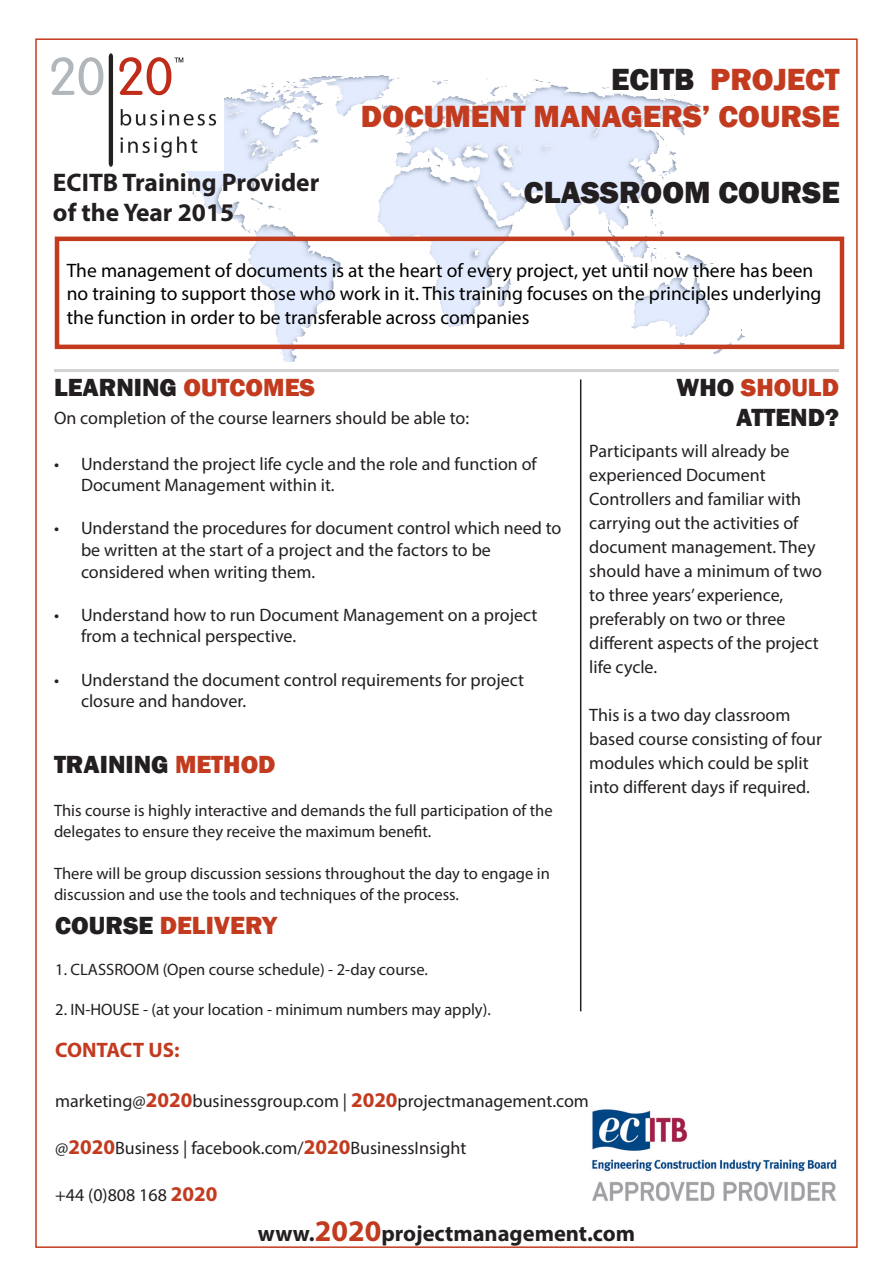
<style>
.page{position:relative;width:893px;height:1263px;background:#fff}
.page>*{position:absolute;margin:0;border:0;box-sizing:border-box;transform-origin:0 0}
.t1{font:800 31.5px/37.8px "Franklin Gothic";color:#c33b1f;text-align:right}
.t2{font:800 31.5px "Franklin Gothic";color:#231f20}
.t3{font:800 25.5px "Franklin Gothic";color:#231f20}
.t4{font:700 25.5px/30.6px "Myriad Pro";color:#231f20}
.t5{font:800 25.5px "Franklin Gothic";color:#c33b1f}
.t6{font:700 22.5px "Myriad Pro";color:#231f20}
.t7{font:700 21px "Myriad Pro";color:#c33b1f}
.t8{font:19.5px/23.4px "Myriad Pro";color:#000}
.t9{font:18px/24px "Myriad Pro";color:#231f20}
.t10{font:16.5px/21px "Myriad Pro";color:#231f20}
.s1{color:#231f20}
.s2{color:#c33b1f}
.s3{font-weight:700;font-size:21px;color:#c33b1f}
.s4{font-size:30px;color:#c33b1f}
</style>
<div class="page">
<hr style="left:580px;top:379px;width:1px;height:632px;background:#231f20">
<hr style="left:54px;top:369px;width:785px;height:3px;background:#d1d2d4">
<img style="left:127px;top:75px;width:642px;height:286px">
<div style="left:55px;top:237px;width:789px;height:112px;border:4px solid #c33b1f"></div>
<img style="left:51px;top:53px;width:172px;height:118px">
<img style="left:592px;top:1109px;width:245px;height:92px">
<p class="t4" style="left:53px;top:166px;width:268px">ECITB Training Provider of the Year 2015</p>
<p class="t1" style="left:361px;top:60px;width:480px"><span class="s1">ECITB</span> PROJECT<br>DOCUMENT MANAGERS’ COURSE</p>
<p class="t2" style="left:524px;top:172px;width:317px">CLASSROOM COURSE</p>
<p class="t8" style="left:67px;top:258px;width:756px">The management of documents is at the heart of every project, yet until now there has been no training to support those who work in it. This training focuses on the principles underlying the function in order to be transferable across companies</p>
<p class="t3" style="left:54px;top:370px;width:263px">LEARNING <span class="s2">OUTCOMES</span></p>
<p class="t5" style="left:677px;top:370px;width:164px"><span class="s1">WHO</span> SHOULD</p>
<p class="t9" style="left:54px;top:406px;width:417px">On completion of the course learners should be able to:</p>
<p class="t3" style="left:736px;top:401px;width:104px">ATTEND?</p>
<p class="t9" style="left:81px;top:452px;width:457px;line-height:21.6px;text-indent:-27px">• Understand the project life cycle and the role and function of<br>Document Management within it.</p>
<p class="t9" style="left:81px;top:517px;width:482px;line-height:21.6px;text-indent:-27px">• Understand the procedures for document control which need to be written at the start of a project and the factors to be considered when writing them.</p>
<p class="t9" style="left:81px;top:604px;width:458px;line-height:21.6px;text-indent:-27px">• Understand how to run Document Management on a project from a technical perspective.</p>
<p class="t9" style="left:81px;top:668px;width:444px;line-height:21.6px;text-indent:-27px">• Understand the document control requirements for project closure and handover.</p>
<p class="t9" style="left:589px;top:438px;width:234px">Participants will already be experienced Document<br>Controllers and familiar with carrying out the activities of document management. They should have a minimum of two to three years’ experience, preferably on two or three different aspects of the project life cycle.</p>
<p class="t9" style="left:589px;top:702px;width:234px">This is a two day classroom based course consisting of four modules which could be split into different days if required.</p>
<p class="t3" style="left:54px;top:748px;width:223px">TRAINING <span class="s2">METHOD</span></p>
<p class="t10" style="left:54px;top:800px;width:500px">This course is highly interactive and demands the full participation of the delegates to ensure they receive the maximum benefit.</p>
<p class="t10" style="left:54px;top:863px;width:497px">There will be group discussion sessions throughout the day to engage in discussion and use the tools and techniques of the process.</p>
<p class="t5" style="left:55px;top:908px;width:223px"><span class="s1">COURSE</span> DELIVERY</p>
<p class="t10" style="left:55px;top:959px;width:374px">1. CLASSROOM (Open course schedule) - 2-day course.</p>
<p class="t10" style="left:55px;top:998px;width:437px">2. IN-HOUSE - (at your location - minimum numbers may apply).</p>
<p class="t7" style="left:55px;top:1036px;width:126px">CONTACT US:</p>
<p class="t9" style="left:55px;top:1088px;width:535px">marketing@<span class="s3">2020</span>businessgroup.com | <span class="s3">2020</span>projectmanagement.com</p>
<p class="t9" style="left:55px;top:1135px;width:413px">@<span class="s3">2020</span>Business | facebook.com/<span class="s3">2020</span>BusinessInsight</p>
<p class="t9" style="left:55px;top:1182px;width:164px">+44 (0)808 168 <span class="s3">2020</span></p>
<p class="t6" style="left:258px;top:1219px;width:379px">www.<span class="s4">2020</span>projectmanagement.com</p>
</div>
